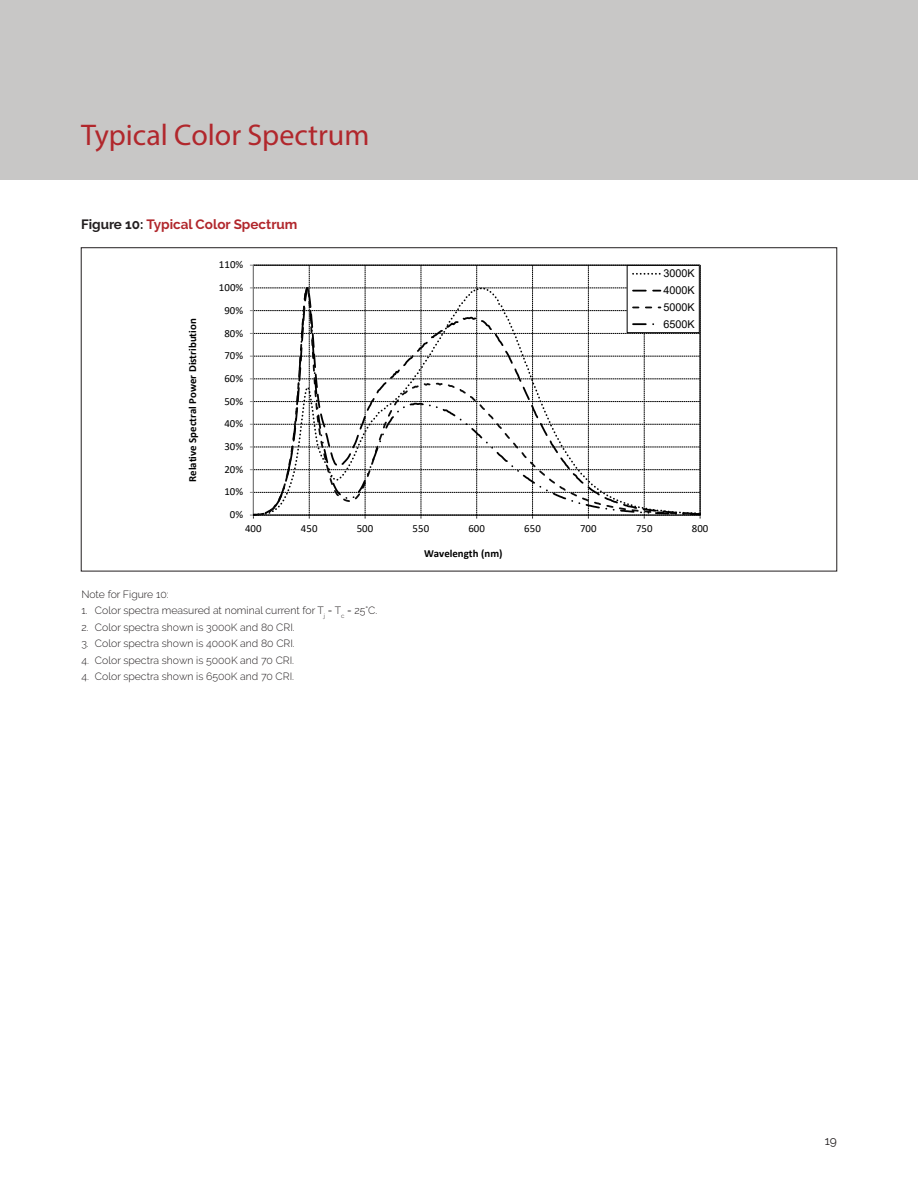
<style>
.page{position:relative;width:918px;height:1188px;background:#fff}
.page>*{position:absolute;margin:0;border:0;box-sizing:border-box;transform-origin:0 0}
.section_header{font:30px "Myriad Pro";color:#b1272c}
.main_text_block{font:700 13.5px "Raleway";color:#b1272c}
.t1{font:12px "Raleway";color:#231f20}
.t2{font:10.8px "Calibri";color:#000}
.t3{font:700 10.8px "Calibri";color:#000}
.t4{font:10.8px/16.8px "Arial";color:#000;text-align:justify}
.main_text_block-2{font:300 10.5px "Raleway";color:#231f20}
.s1{color:#231f20}
</style>
<div class="page">
<div style="left:0;top:0;width:918px;height:180px;background:#c8c7c6"></div>
<svg style="left:250px;top:265px;width:451px;height:253px"></svg>
<p class="section_header" style="left:81px;top:117px;width:290px">Typical Color Spectrum</p>
<p class="main_text_block" style="left:81px;top:216px;width:218px"><span class="s1">Figure 10:</span> Typical Color Spectrum</p>
<p class="t2" style="left:219px;top:257px;width:26px">110%</p>
<p class="t2" style="left:219px;top:280px;width:26px">100%</p>
<p class="t3" style="left:185px;top:482px;width:165px;rotate:-90deg">Relative Spectral Power Distribution</p>
<p class="t2" style="left:224px;top:303px;width:20px">90%</p>
<p class="t2" style="left:224px;top:325px;width:20px">80%</p>
<p class="t2" style="left:224px;top:348px;width:20px">70%</p>
<p class="t2" style="left:224px;top:371px;width:20px">60%</p>
<p class="t2" style="left:224px;top:394px;width:20px">50%</p>
<p class="t2" style="left:224px;top:416px;width:20px">40%</p>
<p class="t2" style="left:224px;top:439px;width:20px">30%</p>
<p class="t2" style="left:224px;top:462px;width:20px">20%</p>
<p class="t2" style="left:224px;top:484px;width:20px">10%</p>
<p class="t2" style="left:230px;top:507px;width:15px">0%</p>
<p class="t4" style="left:663px;top:265px;width:33px">3000K 4000K 5000K 6500K</p>
<p class="t2" style="left:245px;top:521px;width:18px">400</p>
<p class="t2" style="left:301px;top:521px;width:18px">450</p>
<p class="t2" style="left:357px;top:521px;width:18px">500</p>
<p class="t2" style="left:413px;top:521px;width:18px">550</p>
<p class="t2" style="left:468px;top:521px;width:18px">600</p>
<p class="t2" style="left:524px;top:521px;width:18px">650</p>
<p class="t2" style="left:580px;top:521px;width:18px">700</p>
<p class="t2" style="left:636px;top:521px;width:18px">750</p>
<p class="t2" style="left:692px;top:521px;width:18px">800</p>
<p class="main_text_block-2" style="left:81px;top:588px;width:89px">Note for Figure 10:</p>
<p class="main_text_block-2" style="left:81px;top:604px;width:297px">1. Color spectra measured at nominal current for T<sub>j</sub> = T<sub>c</sub> = 25°C.</p>
<p class="main_text_block-2" style="left:81px;top:621px;width:215px">2. Color spectra shown is 3000K and 80 CRI.</p>
<p class="main_text_block-2" style="left:81px;top:637px;width:215px">3. Color spectra shown is 4000K and 80 CRI.</p>
<p class="main_text_block-2" style="left:81px;top:654px;width:214px">4. Color spectra shown is 5000K and 70 CRI.</p>
<p class="main_text_block-2" style="left:81px;top:670px;width:214px">4. Color spectra shown is 6500K and 70 CRI.</p>
<p class="t3" style="left:424px;top:546px;width:80px">Wavelength (nm)</p>
<p class="t1" style="left:825px;top:1134px;width:14px">19</p>
</div>
